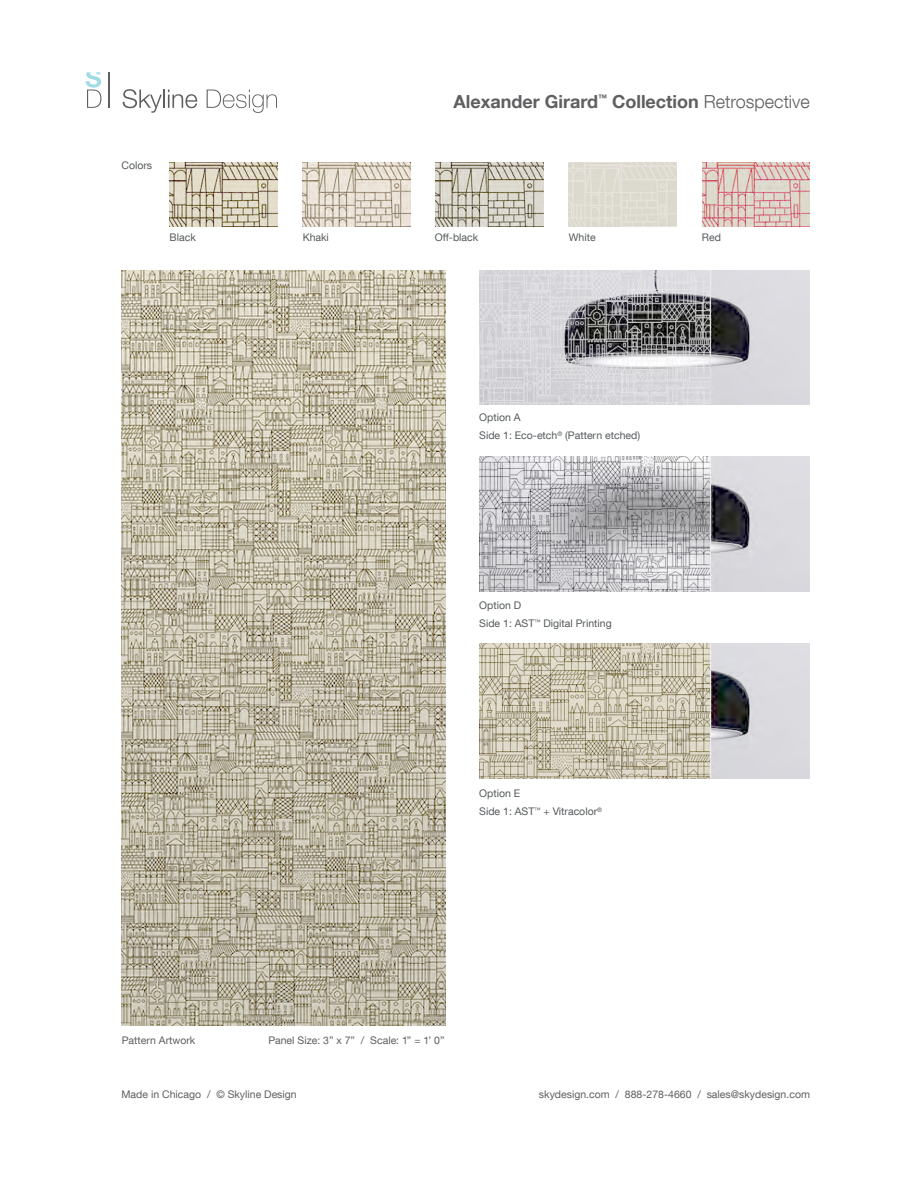
<style>
.page{position:relative;width:918px;height:1188px;background:#fff}
.page>*{position:absolute;margin:0;border:0;box-sizing:border-box;transform-origin:0 0}
.t1{font:700 18px "Helvetica Neue LT Com";color:#5f5f62}
.t2{font:10.5px "Helvetica Neue LT Com";color:#565a5c}
.t3{font:10.5px "Helvetica Neue LT Com";color:#5f5f62}
.s1{font-weight:300}
</style>
<div class="page">
<svg style="left:86px;top:72px;width:15px;height:36px"></svg>
<hr style="left:108px;top:72px;width:1px;height:36px;background:#5f5f62">
<svg style="left:123px;top:89px;width:74px;height:24px"></svg>
<svg style="left:207px;top:90px;width:70px;height:23px"></svg>
<img style="left:122px;top:270px;width:324px;height:756px">
<img style="left:479px;top:270px;width:331px;height:135px">
<img style="left:479px;top:457px;width:331px;height:135px">
<img style="left:479px;top:644px;width:331px;height:134px">
<img style="left:170px;top:162px;width:108px;height:65px">
<img style="left:303px;top:162px;width:108px;height:65px">
<img style="left:436px;top:162px;width:108px;height:65px">
<img style="left:569px;top:162px;width:108px;height:65px">
<img style="left:702px;top:162px;width:108px;height:65px">
<p class="t2" style="left:122px;top:159px;width:32px">Colors</p>
<p class="t1" style="left:453px;top:90px;width:358px">Alexander Girard<sup>™</sup> Collection <span class="s1">Retrospective</span></p>
<p class="t2" style="left:170px;top:231px;width:28px">Black</p>
<p class="t2" style="left:303px;top:231px;width:28px">Khaki</p>
<p class="t2" style="left:435px;top:231px;width:45px">Off-black</p>
<p class="t2" style="left:569px;top:231px;width:28px">White</p>
<p class="t2" style="left:702px;top:231px;width:21px">Red</p>
<p class="t2" style="left:479px;top:411px;width:43px">Option A</p>
<p class="t2" style="left:479px;top:429px;width:162px">Side 1: Eco-etch<sup>®</sup> (Pattern etched)</p>
<p class="t2" style="left:479px;top:599px;width:44px">Option D</p>
<p class="t2" style="left:479px;top:617px;width:134px">Side 1: AST<sup>™</sup> Digital Printing</p>
<p class="t2" style="left:479px;top:787px;width:43px">Option E</p>
<p class="t2" style="left:479px;top:805px;width:124px">Side 1: AST<sup>™</sup> + Vitracolor<sup>®</sup></p>
<p class="t3" style="left:122px;top:1034px;width:75px">Pattern Artwork</p>
<p class="t3" style="left:268px;top:1034px;width:178px">Panel Size: 3” x 7” / Scale: 1” = 1’ 0”</p>
<p class="t3" style="left:121px;top:1088px;width:177px">Made in Chicago / © Skyline Design</p>
<p class="t3" style="left:539px;top:1088px;width:273px">skydesign.com / 888-278-4660 / sales@skydesign.com</p>
</div>
